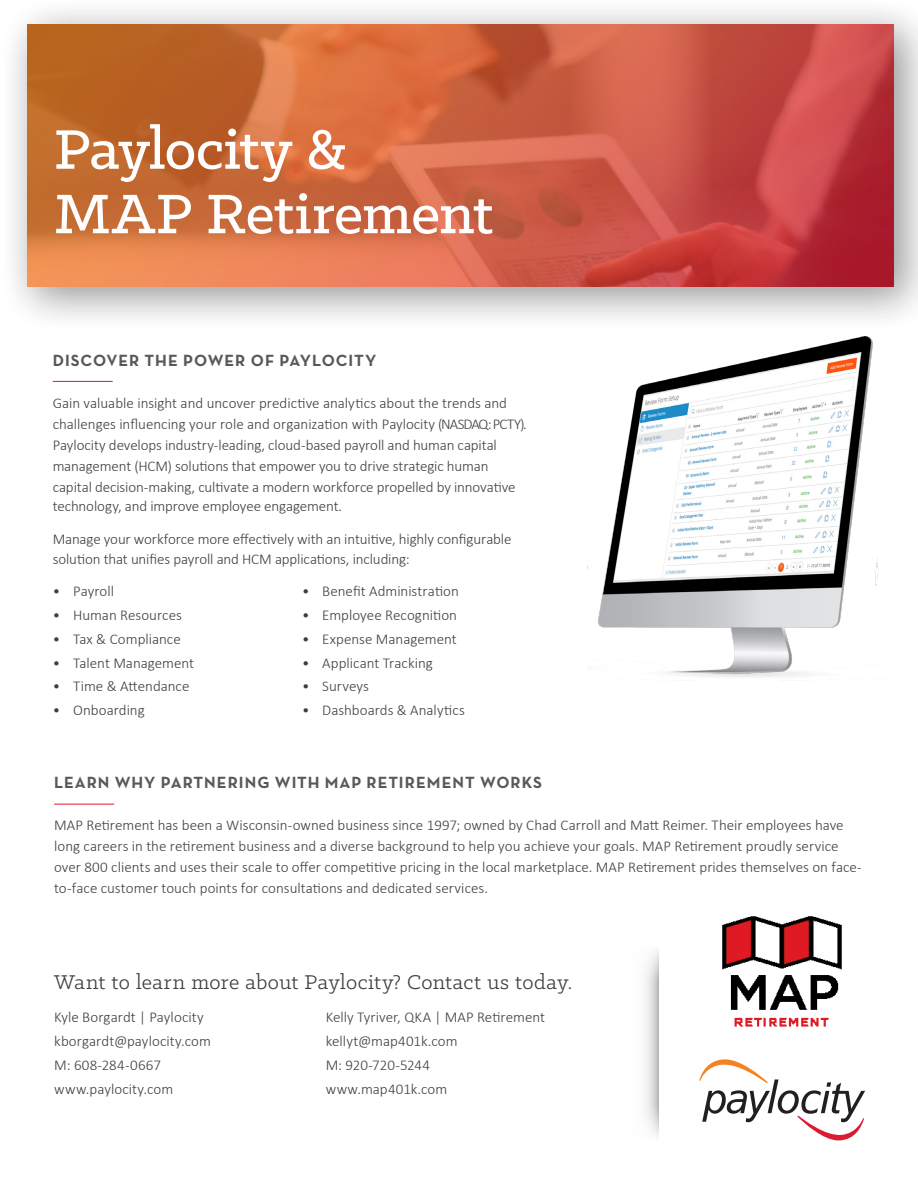
<style>
.page{position:relative;width:918px;height:1188px;background:#fff}
.page>*{position:absolute;margin:0;border:0;box-sizing:border-box;transform-origin:0 0}
.HeadlineA{font:500 63px/64.5px "Klinic Slab";letter-spacing:-.015em;color:#fff}
.Sub-Head{font:22.5px "Klinic Slab";letter-spacing:.015em;color:#3e3e3f}
.Body_Header{font:700 16.5px "Neutraface Text";letter-spacing:.055em;color:#57585a}
.Body_Header-2{font:300 15px/21px "Calibri";color:#3e3e3f}
.Bullet{font:300 15px/21px "Calibri";letter-spacing:-.005em;color:#3e3e3f}
.Body_Text{font:300 15px/24px "Calibri";letter-spacing:.005em;color:#3e3e3f}
</style>
<div class="page">
<div style="left:0;top:0;width:918px;height:334px;background:#231f20;opacity:.3"></div>
<svg style="left:27px;top:24px;width:867px;height:262px;background:#cb5e3f"></svg>
<hr style="left:54px;top:804px;width:60px;height:1px;background:#dc1a32">
<img style="left:598px;top:336px;width:281px;height:341px">
<hr style="left:53px;top:381px;width:60px;height:1px;background:#dc1a32">
<svg style="left:699px;top:1059px;width:166px;height:81px"></svg>
<svg style="left:645px;top:980px;width:13px;height:126px"></svg>
<svg style="left:645px;top:950px;width:14px;height:30px"></svg>
<svg style="left:645px;top:1106px;width:14px;height:31px"></svg>
<img style="left:722px;top:916px;width:120px;height:111px">
<p class="HeadlineA" style="left:54px;top:115px;width:441px">Paylocity &amp;<br>MAP Retirement</p>
<p class="Body_Header" style="left:53px;top:349px;width:325px">DISCOVER THE POWER OF PAYLOCITY</p>
<p class="Bullet" style="left:53px;top:392px;width:476px">Gain valuable insight and uncover predictive analytics about the trends and challenges influencing your role and organization with Paylocity (NASDAQ: PCTY).<br>Paylocity develops industry-leading, cloud-based payroll and human capital management (HCM) solutions that empower you to drive strategic human capital decision-making, cultivate a modern workforce propelled by innovative</p>
<p class="Bullet" style="left:53px;top:495px;width:291px">technology, and improve employee engagement.</p>
<p class="Bullet" style="left:53px;top:529px;width:460px;line-height:19.5px">Manage your workforce more effectively with an intuitive, highly configurable solution that unifies payroll and HCM applications, including:</p>
<p class="Body_Header-2" style="left:53px;top:581px;width:63px">• Payroll</p>
<p class="Body_Header-2" style="left:53px;top:604px;width:131px">• Human Resources</p>
<p class="Body_Header-2" style="left:53px;top:628px;width:129px">• Tax &amp; Compliance</p>
<p class="Body_Header-2" style="left:53px;top:652px;width:143px">• Talent Management</p>
<p class="Body_Header-2" style="left:53px;top:676px;width:138px">• Time &amp; Attendance</p>
<p class="Body_Header-2" style="left:53px;top:699px;width:93px">• Onboarding</p>
<p class="Body_Header-2" style="left:302px;top:581px;width:158px">• Benefit Administration</p>
<p class="Body_Header-2" style="left:302px;top:604px;width:157px">• Employee Recognition</p>
<p class="Body_Header-2" style="left:302px;top:628px;width:156px">• Expense Management</p>
<p class="Body_Header-2" style="left:302px;top:652px;width:132px">• Applicant Tracking</p>
<p class="Body_Header-2" style="left:302px;top:676px;width:69px">• Surveys</p>
<p class="Body_Header-2" style="left:302px;top:699px;width:164px">• Dashboards &amp; Analytics</p>
<p class="Body_Header" style="left:54px;top:772px;width:490px">LEARN WHY PARTNERING WITH MAP RETIREMENT WORKS</p>
<p class="Body_Header-2" style="left:54px;top:815px;width:809px">MAP Retirement has been a Wisconsin-owned business since 1997; owned by Chad Carroll and Matt Reimer. Their employees have long careers in the retirement business and a diverse background to help you achieve your goals. MAP Retirement proudly service over 800 clients and uses their scale to offer competitive pricing in the local marketplace. MAP Retirement prides themselves on face&shy;to-face customer touch points for consultations and dedicated services.</p>
<p class="Sub-Head" style="left:54px;top:968px;width:519px">Want to learn more about Paylocity? Contact us today.</p>
<p class="Body_Text" style="left:326px;top:1005px;width:221px">Kelly Tyriver, QKA | MAP Retirement kellyt@map401k.com</p>
<p class="Body_Text" style="left:326px;top:1053px;width:106px">M: 920-720-5244</p>
<p class="Body_Text" style="left:326px;top:1077px;width:123px">www.map401k.com</p>
<p class="Body_Text" style="left:54px;top:1005px;width:151px">Kyle Borgardt | Paylocity</p>
<p class="Body_Text" style="left:54px;top:1029px;width:158px">kborgardt@paylocity.com</p>
<p class="Body_Text" style="left:54px;top:1053px;width:108px">M: 608-284-0667</p>
<p class="Body_Text" style="left:54px;top:1077px;width:121px">www.paylocity.com</p>
</div>
